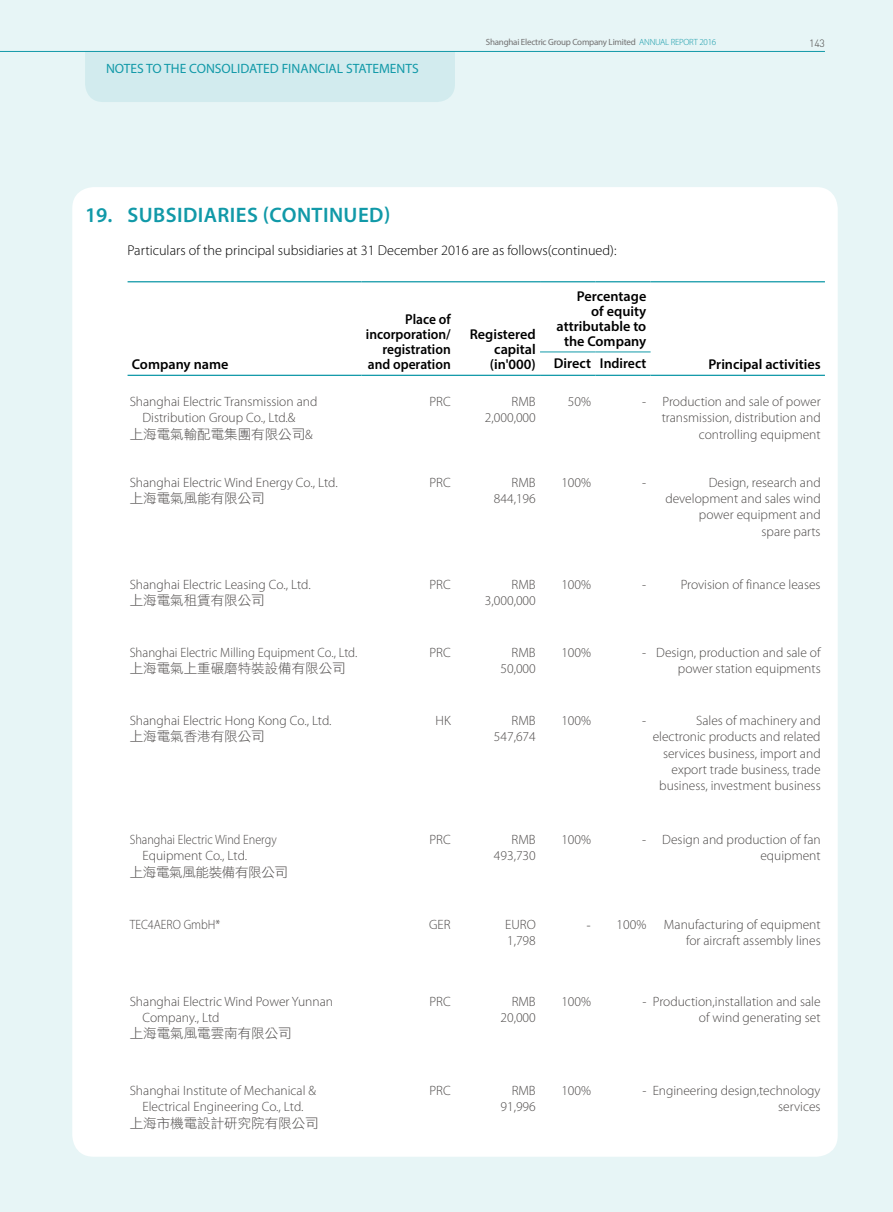
<style>
.page{position:relative;width:893px;height:1212px;background:#e7f5f6}
.page>*{position:absolute;margin:0;border:0;box-sizing:border-box;transform-origin:0 0}
.t1{font:600 21px "Myriad Pro";letter-spacing:.02em;color:#1199a8}
.t2{font:600 14.25px/15px "Myriad Pro";color:#000;text-align:right}
.t3{font:300 14.25px "Myriad Pro";color:#000}
.t4{font:600 14.25px/15px "Myriad Pro";color:#000;text-align:right;scale:.95 1}
.t5{font:300 13.5px/16.2px "Myriad Pro";color:#4c4948;text-align:right}
.t6{font:13.5px "DF Li Hei Lt HK BF";color:#4c4948}
.t7{font:300 13.5px/16.2px "Myriad Pro";color:#4c4948;scale:.9 1}
.t8{font:13.5px "Myriad Pro";color:#1199a8}
.t9{font:300 13.5px "Myriad Pro";color:#4c4948;scale:.95 1}
.t10{font:13.5px "DF Li Hei Lt HK BF";letter-spacing:-.025em;color:#4c4948}
.t11{font:300 10.5px "DIN";color:#4c4948}
.t12{font:9px "Myriad Pro";letter-spacing:-.025em;color:#727171}
.s1{font-weight:300;color:#1199a8}
.s2{font-family:"Myriad Pro";font-weight:300}
.s3{font-family:"Adobe Song Std"}
</style>
<div class="page">
<div style="left:72px;top:187px;width:766px;height:970px;background:#fff;border-radius:21px"></div>
<hr style="left:0;top:51px;width:825px;height:1px;background:#1199a8">
<div style="left:85px;top:52px;width:370px;height:50px;background:#d2ebee"></div>
<hr style="left:128px;top:281px;width:233px;height:1px;background:#1199a8">
<hr style="left:361px;top:281px;width:94px;height:1px;background:#1199a8">
<hr style="left:455px;top:281px;width:85px;height:1px;background:#1199a8">
<hr style="left:128px;top:375px;width:233px;height:1px;background:#1199a8">
<hr style="left:361px;top:375px;width:94px;height:1px;background:#1199a8">
<hr style="left:455px;top:375px;width:85px;height:1px;background:#1199a8">
<hr style="left:540px;top:281px;width:55px;height:1px;background:#1199a8">
<hr style="left:595px;top:281px;width:56px;height:1px;background:#1199a8">
<hr style="left:651px;top:281px;width:174px;height:1px;background:#1199a8">
<hr style="left:651px;top:375px;width:174px;height:1px;background:#1199a8">
<hr style="left:540px;top:375px;width:55px;height:1px;background:#1199a8">
<hr style="left:595px;top:375px;width:56px;height:1px;background:#1199a8">
<hr style="left:540px;top:352px;width:55px;height:1px;background:#1199a8">
<hr style="left:595px;top:352px;width:56px;height:1px;background:#1199a8">
<p class="t8" style="left:106px;top:60px;width:314px">NOTES TO THE CONSOLIDATED FINANCIAL STATEMENTS</p>
<p class="t12" style="left:486px;top:36px;width:232px">Shanghai Electric Group Company Limited <span class="s1">ANNUAL REPORT 2016</span></p>
<p class="t11" style="left:809px;top:36px;width:17px">143</p>
<h1 class="t1" style="left:85px;top:202px;width:307px">19. SUBSIDIARIES (CONTINUED)</h1>
<p class="t3" style="left:128px;top:243px;width:490px">Particulars of the principal subsidiaries at 31 December 2016 are as follows(continued):</p>
<p class="t2" style="left:132px;top:356px;width:98px">Company name</p>
<p class="t5" style="left:142px;top:394px;width:176px;text-align:left;text-indent:-13px">Shanghai Electric Transmission and<br>Distribution Group Co., Ltd.&amp;</p>
<p class="t6" style="left:130px;top:427px;width:185px">上海電氣輸配電集團有限公司<span class="s2">&amp;</span></p>
<p class="t5" style="left:130px;top:475px;width:210px">Shanghai Electric Wind Energy Co., Ltd.</p>
<p class="t6" style="left:130px;top:491px;width:136px">上海電氣風能有限公司</p>
<p class="t4" style="left:366px;top:311px;width:91px">Place of incorporation/ registration and operation</p>
<p class="t2" style="left:470px;top:326px;width:68px">Registered capital (in'000)</p>
<p class="t2" style="left:556px;top:288px;width:91px">Percentage<br>of equity attributable to the Company</p>
<p class="t2" style="left:554px;top:355px;width:94px">Direct Indirect</p>
<p class="t2" style="left:708px;top:356px;width:114px">Principal activities</p>
<p class="t5" style="left:429px;top:394px;width:23px">PRC</p>
<p class="t5" style="left:485px;top:394px;width:52px">RMB<br>2,000,000</p>
<p class="t5" style="left:568px;top:394px;width:25px">50%</p>
<p class="t5" style="left:642px;top:394px;width:180px">- Production and sale of power transmission, distribution and controlling equipment</p>
<p class="t5" style="left:429px;top:475px;width:23px">PRC</p>
<p class="t5" style="left:494px;top:475px;width:43px">RMB<br>844,196</p>
<p class="t5" style="left:561px;top:475px;width:31px">100%</p>
<p class="t5" style="left:642px;top:475px;width:6px">-</p>
<p class="t5" style="left:665px;top:475px;width:157px">Design, research and development and sales wind power equipment and<br>spare parts</p>
<p class="t5" style="left:130px;top:577px;width:182px">Shanghai Electric Leasing Co., Ltd.</p>
<p class="t6" style="left:130px;top:594px;width:136px">上海電氣租賃有限公司</p>
<p class="t5" style="left:429px;top:577px;width:23px">PRC</p>
<p class="t5" style="left:485px;top:577px;width:52px">RMB<br>3,000,000</p>
<p class="t5" style="left:561px;top:577px;width:31px">100%</p>
<p class="t5" style="left:642px;top:577px;width:6px">-</p>
<p class="t5" style="left:681px;top:577px;width:141px">Provision of finance leases</p>
<p class="t9" style="left:130px;top:645px;width:241px">Shanghai Electric Milling Equipment Co., Ltd.</p>
<p class="t6" style="left:130px;top:662px;width:217px">上海電氣上重碾磨特裝設備有限公司</p>
<p class="t5" style="left:429px;top:645px;width:23px">PRC</p>
<p class="t5" style="left:500px;top:645px;width:37px">RMB<br>50,000</p>
<p class="t5" style="left:561px;top:645px;width:31px">100%</p>
<p class="t5" style="left:642px;top:645px;width:180px">- Design, production and sale of power station equipments</p>
<p class="t5" style="left:130px;top:713px;width:203px">Shanghai Electric Hong Kong Co., Ltd.</p>
<p class="t6" style="left:130px;top:730px;width:136px">上海電氣香港有限公司</p>
<p class="t5" style="left:435px;top:713px;width:17px">HK</p>
<p class="t5" style="left:494px;top:713px;width:43px">RMB<br>547,674</p>
<p class="t5" style="left:561px;top:713px;width:31px">100%</p>
<p class="t5" style="left:642px;top:713px;width:6px">-</p>
<p class="t5" style="left:653px;top:713px;width:169px">Sales of machinery and electronic products and related services business, import and export trade business, trade business, investment business</p>
<p class="t7" style="left:142px;top:832px;width:151px;text-indent:-13px">Shanghai Electric Wind Energy<br>Equipment Co., Ltd.</p>
<p class="t10" style="left:130px;top:865px;width:160px">上海電氣風能裝備有限公司</p>
<p class="t5" style="left:429px;top:832px;width:23px">PRC</p>
<p class="t5" style="left:494px;top:832px;width:43px">RMB<br>493,730</p>
<p class="t5" style="left:561px;top:832px;width:31px">100%</p>
<p class="t5" style="left:642px;top:832px;width:180px">- Design and production of fan equipment</p>
<p class="t7" style="left:130px;top:917px;width:102px">TEC4AERO GmbH*</p>
<p class="t5" style="left:429px;top:917px;width:23px">GER</p>
<p class="t5" style="left:505px;top:917px;width:32px;text-align:left">EURO<br>1,798</p>
<p class="t5" style="left:586px;top:917px;width:62px"><span class="s3">-</span> 100%</p>
<p class="t5" style="left:664px;top:917px;width:158px">Manufacturing of equipment for aircraft assembly lines</p>
<p class="t5" style="left:142px;top:993px;width:192px;text-align:left;text-indent:-13px">Shanghai Electric Wind Power Yunnan<br>Company., Ltd</p>
<p class="t6" style="left:130px;top:1026px;width:163px">上海電氣風電雲南有限公司</p>
<p class="t5" style="left:130px;top:1083px;width:188px;text-align:center">Shanghai Institute of Mechanical &amp;<br>Electrical Engineering Co., Ltd.</p>
<p class="t6" style="left:130px;top:1116px;width:190px">上海市機電設計研究院有限公司</p>
<p class="t5" style="left:429px;top:993px;width:23px">PRC</p>
<p class="t5" style="left:500px;top:993px;width:37px">RMB<br>20,000</p>
<p class="t5" style="left:561px;top:993px;width:31px">100%</p>
<p class="t5" style="left:642px;top:993px;width:180px">- Production,installation and sale of wind generating set</p>
<p class="t5" style="left:429px;top:1083px;width:23px">PRC</p>
<p class="t5" style="left:500px;top:1083px;width:37px">RMB<br>91,996</p>
<p class="t5" style="left:561px;top:1083px;width:31px">100%</p>
<p class="t5" style="left:642px;top:1083px;width:180px">- Engineering design,technology services</p>
</div>
